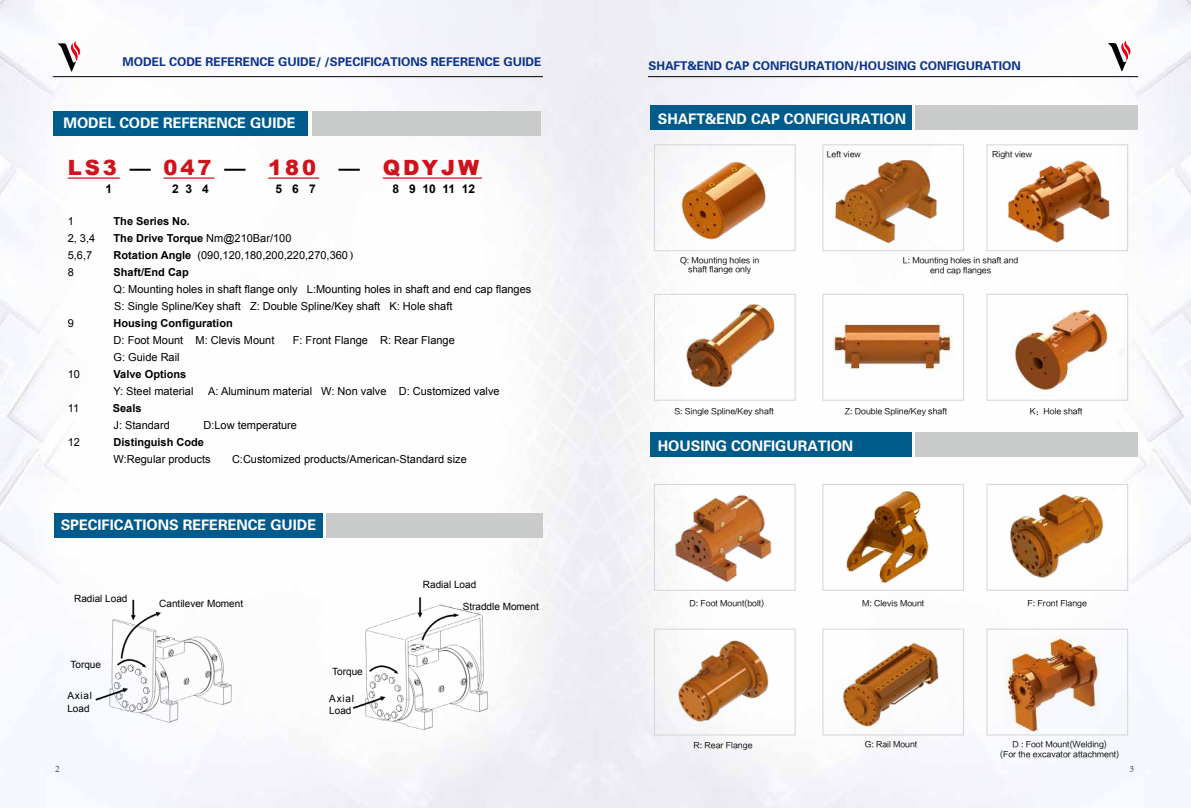
<style>
.page{position:relative;width:1191px;height:808px;background:#fff}
.page>*{position:absolute;margin:0;border:0;box-sizing:border-box;transform-origin:0 0}
.t1{font:900 21px "Arial";letter-spacing:.14em;color:#d0121b}
.t2{font:14.5px "FZDHTJW GB1 0";color:#fff}
.t3{font:12px "FZDHTJW GB1 0";color:#0c3388}
.t4{font:700 12px "Arial";color:#000}
.t5{font:11px/17px "Arial";color:#000}
.t6{font:700 11px "Arial";color:#000}
.t7{font:10px "Arial";color:#000}
.t8{font:10px/12px "Arial";letter-spacing:.075em;color:#000}
.t9{font:300 10px "Adobe Song Std";color:#000}
.t10{font:8px/9.6px "FZLTHJW GB1 0";color:#000;text-align:center}
.s1{color:#000}
.s2{font-weight:400}
.s3{font-weight:700}
.s4{font-family:"You Yuan"}
</style>
<div class="page">
<img style="left:0;top:0;width:1191px;height:808px">
<hr style="left:53px;top:76px;width:490px;height:1px;background:#000">
<hr style="left:648px;top:76px;width:490px;height:1px;background:#000">
<svg style="left:58px;top:41px;width:23px;height:31px"></svg>
<svg style="left:1108px;top:41px;width:22px;height:31px"></svg>
<div style="left:55px;top:513px;width:268px;height:24px;background:#005b8d"></div>
<div style="left:326px;top:513px;width:216px;height:24px;background:#c9caca"></div>
<img style="left:95px;top:595px;width:421px;height:140px">
<div style="left:650px;top:106px;width:261px;height:24px;background:#005b8d"></div>
<div style="left:650px;top:433px;width:261px;height:24px;background:#005b8d"></div>
<div style="left:916px;top:106px;width:222px;height:24px;background:#c9caca"></div>
<div style="left:916px;top:433px;width:222px;height:24px;background:#c9caca"></div>
<img style="left:677px;top:156px;width:98px;height:83px">
<img style="left:1006px;top:491px;width:101px;height:87px">
<img style="left:669px;top:489px;width:107px;height:96px">
<img style="left:1004px;top:636px;width:96px;height:96px">
<img style="left:831px;top:156px;width:111px;height:86px">
<img style="left:1005px;top:157px;width:109px;height:87px">
<img style="left:680px;top:302px;width:102px;height:92px">
<img style="left:833px;top:323px;width:120px;height:50px">
<img style="left:1009px;top:304px;width:107px;height:92px">
<img style="left:841px;top:490px;width:102px;height:95px">
<img style="left:672px;top:637px;width:98px;height:88px">
<img style="left:840px;top:641px;width:112px;height:86px">
<div style="left:654px;top:484px;width:141px;height:106px;border:1px solid #d5d5d6"></div>
<div style="left:654px;top:294px;width:141px;height:106px;border:1px solid #d5d5d6"></div>
<div style="left:654px;top:145px;width:141px;height:106px;border:1px solid #d5d5d6"></div>
<div style="left:654px;top:629px;width:141px;height:106px;border:1px solid #d5d5d6"></div>
<div style="left:822px;top:484px;width:141px;height:106px;border:1px solid #d5d5d6"></div>
<div style="left:822px;top:294px;width:141px;height:106px;border:1px solid #d5d5d6"></div>
<div style="left:822px;top:145px;width:141px;height:106px;border:1px solid #d5d5d6"></div>
<div style="left:822px;top:629px;width:141px;height:106px;border:1px solid #d5d5d6"></div>
<div style="left:986px;top:484px;width:141px;height:106px;border:1px solid #d5d5d6"></div>
<div style="left:986px;top:294px;width:141px;height:106px;border:1px solid #d5d5d6"></div>
<div style="left:986px;top:145px;width:141px;height:106px;border:1px solid #d5d5d6"></div>
<div style="left:986px;top:629px;width:141px;height:106px;border:1px solid #d5d5d6"></div>
<hr style="left:68px;top:177px;width:52px;height:2px;background:#d0121b">
<hr style="left:164px;top:177px;width:50px;height:2px;background:#d0121b">
<hr style="left:268px;top:177px;width:51px;height:2px;background:#d0121b">
<hr style="left:383px;top:177px;width:99px;height:2px;background:#d0121b">
<div style="left:53px;top:112px;width:255px;height:24px;background:#005b8d"></div>
<div style="left:312px;top:112px;width:229px;height:24px;background:#c9caca"></div>
<p class="t3" style="left:122px;top:56px;width:420px">MODEL CODE REFERENCE GUIDE/ /SPECIFICATIONS REFERENCE GUIDE</p>
<p class="t3" style="left:648px;top:59px;width:374px">SHAFT&amp;END CAP CONFIGURATION/HOUSING CONFIGURATION</p>
<h2 class="t2" style="left:64px;top:115px;width:233px">MODEL CODE REFERENCE GUIDE</h2>
<h1 class="t1" style="left:68px;top:153px;width:413px">LS3 <span class="s1">—</span> 047 <span class="s1">—</span> 180 <span class="s1">—</span> QDYJW</h1>
<p class="t5" style="left:68px;top:212px;width:8px">1</p>
<p class="t6" style="left:114px;top:213px;width:78px">The Series No.</p>
<p class="t5" style="left:68px;top:229px;width:29px">2, 3,4</p>
<p class="t6" style="left:114px;top:230px;width:179px">The Drive Torque <span class="s2">Nm@210Bar/100</span></p>
<p class="t5" style="left:68px;top:246px;width:26px">5,6,7</p>
<p class="t5" style="left:114px;top:246px;width:247px"><span class="s3">Rotation Angle</span> (090,120,180,200,220,270,360<span class="s4">）</span></p>
<p class="t5" style="left:68px;top:263px;width:8px">8</p>
<p class="t6" style="left:114px;top:264px;width:77px">Shaft/End Cap</p>
<p class="t5" style="left:114px;top:280px;width:419px">Q: Mounting holes in shaft flange only L:Mounting holes in shaft and end cap flanges<br>S: Single Spline/Key shaft Z: Double Spline/Key shaft K: Hole shaft</p>
<p class="t5" style="left:68px;top:314px;width:8px">9</p>
<p class="t6" style="left:114px;top:315px;width:121px">Housing Configuration</p>
<p class="t5" style="left:114px;top:331px;width:162px">D: Foot Mount M: Clevis Mount</p>
<p class="t5" style="left:293px;top:331px;width:164px">F: Front Flange R: Rear Flange</p>
<p class="t5" style="left:114px;top:348px;width:68px">G: Guide Rail</p>
<p class="t5" style="left:68px;top:365px;width:14px">10</p>
<p class="t6" style="left:114px;top:366px;width:74px">Valve Options</p>
<p class="t5" style="left:113px;top:382px;width:82px">Y: Steel material</p>
<p class="t5" style="left:208px;top:382px;width:293px">A: Aluminum material W: Non valve D: Customized valve</p>
<p class="t5" style="left:68px;top:399px;width:13px">11</p>
<p class="t6" style="left:113px;top:400px;width:30px">Seals</p>
<p class="t5" style="left:114px;top:416px;width:58px">J: Standard</p>
<p class="t5" style="left:203px;top:416px;width:95px">D:Low temperature</p>
<p class="t5" style="left:68px;top:433px;width:14px">12</p>
<p class="t6" style="left:114px;top:434px;width:92px">Distinguish Code</p>
<p class="t5" style="left:114px;top:450px;width:98px">W:Regular products</p>
<p class="t5" style="left:232px;top:450px;width:236px">C:Customized products/American-Standard size</p>
<p class="t4" style="left:105px;top:181px;width:8px">1</p>
<p class="t4" style="left:172px;top:181px;width:38px">2 3 4</p>
<p class="t4" style="left:276px;top:181px;width:42px">5 6 7</p>
<p class="t4" style="left:392px;top:181px;width:84px">8 9 10 11 12</p>
<h2 class="t2" style="left:61px;top:517px;width:257px">SPECIFICATIONS REFERENCE GUIDE</h2>
<p class="t7" style="left:423px;top:578px;width:55px">Radial Load</p>
<p class="t7" style="left:74px;top:592px;width:55px">Radial Load</p>
<p class="t7" style="left:70px;top:658px;width:32px">Torque</p>
<p class="t7" style="left:159px;top:597px;width:85px">Cantilever Moment</p>
<p class="t7" style="left:463px;top:600px;width:78px">Straddle Moment</p>
<p class="t7" style="left:332px;top:665px;width:32px">Torque</p>
<p class="t8" style="left:67px;top:690px;width:26px">Axial<br>Load</p>
<p class="t8" style="left:329px;top:693px;width:26px">Axial<br>Load</p>
<h2 class="t2" style="left:658px;top:111px;width:250px">SHAFT&amp;END CAP CONFIGURATION</h2>
<p class="t10" style="left:826px;top:149px;width:36px">Left view</p>
<p class="t10" style="left:992px;top:149px;width:41px">Right view</p>
<p class="t10" style="left:680px;top:255px;width:81px">Q: Mounting holes in shaft flange only</p>
<p class="t10" style="left:903px;top:256px;width:117px">L: Mounting holes in shaft and end cap flanges</p>
<p class="t10" style="left:674px;top:406px;width:101px">S: Single Spline/Key shaft</p>
<p class="t10" style="left:845px;top:406px;width:104px">Z: Double Spline/Key shaft</p>
<h2 class="t2" style="left:658px;top:438px;width:197px">HOUSING CONFIGURATION</h2>
<p class="t10" style="left:1029px;top:406px;width:54px">K：Hole shaft</p>
<p class="t10" style="left:689px;top:599px;width:76px">D: Foot Mount(bolt)</p>
<p class="t10" style="left:862px;top:599px;width:64px">M: Clevis Mount</p>
<p class="t10" style="left:1027px;top:598px;width:61px">F: Front Flange</p>
<p class="t10" style="left:693px;top:741px;width:60px">R: Rear Flange</p>
<p class="t10" style="left:864px;top:740px;width:54px">G: Rail Mount</p>
<p class="t10" style="left:1000px;top:740px;width:120px">D : Foot Mount(Welding)<br>(For the excavator attachment)</p>
<p class="t9" style="left:55px;top:763px;width:6px">2</p>
<p class="t9" style="left:1129px;top:763px;width:6px">3</p>
</div>
